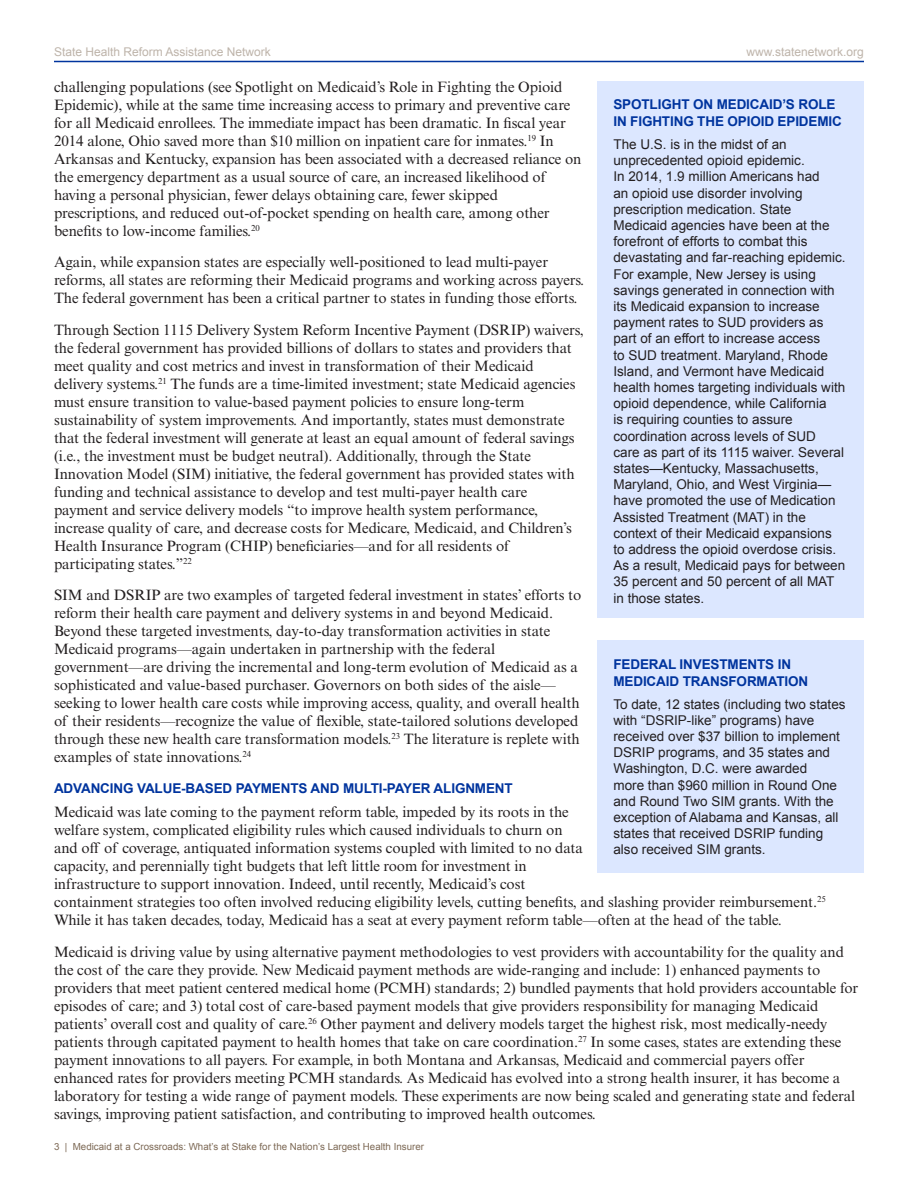
<style>
.page{position:relative;width:918px;height:1188px;background:#fff}
.page>*{position:absolute;margin:0;border:0;box-sizing:border-box;transform-origin:0 0}
.Body_Copy{font:15px/18px "Times New Roman MT Std";letter-spacing:-.005em;color:#231f20}
.t1{font:13.5px/16.2px "Arial";color:#231f20}
.Subhead_Style_1{font:700 13.5px/16.8px "Arial";letter-spacing:-.01em;color:#00349e}
.t2{font:12px "Arial";color:#beb4aa}
.t3{font:9.75px "Arial";color:#7d6955}
</style>
<div class="page">
<hr style="left:54px;top:61px;width:810px;height:1px;background:#00349e">
<div style="left:598px;top:81px;width:266px;height:537px;background:#dce7ff"></div>
<div style="left:598px;top:641px;width:266px;height:232px;background:#dce7ff"></div>
<p class="t2" style="left:54px;top:44px;width:218px">State Health Reform Assistance Network</p>
<p class="t2" style="left:747px;top:44px;width:119px">www.statenetwork.org</p>
<p class="Body_Copy" style="left:54px;top:78px;width:529px">challenging populations (see Spotlight on Medicaid’s Role in Fighting the Opioid Epidemic), while at the same time increasing access to primary and preventive care for all Medicaid enrollees. The immediate impact has been dramatic. In fiscal year 2014 alone, Ohio saved more than $10 million on inpatient care for inmates.<sup>19</sup> In Arkansas and Kentucky, expansion has been associated with a decreased reliance on the emergency department as a usual source of care, an increased likelihood of having a personal physician, fewer delays obtaining care, fewer skipped prescriptions, and reduced out-of-pocket spending on health care, among other benefits to low-income families.<sup>20</sup></p>
<p class="Body_Copy" style="left:54px;top:253px;width:532px">Again, while expansion states are especially well-positioned to lead multi-payer reforms, all states are reforming their Medicaid programs and working across payers.<br>The federal government has been a critical partner to states in funding those efforts.</p>
<p class="Body_Copy" style="left:54px;top:321px;width:532px">Through Section 1115 Delivery System Reform Incentive Payment (DSRIP) waivers, the federal government has provided billions of dollars to states and providers that meet quality and cost metrics and invest in transformation of their Medicaid delivery systems.<sup>21</sup> The funds are a time-limited investment; state Medicaid agencies must ensure transition to value-based payment policies to ensure long-term sustainability of system improvements. And importantly, states must demonstrate that the federal investment will generate at least an equal amount of federal savings (i.e., the investment must be budget neutral). Additionally, through the State Innovation Model (SIM) initiative, the federal government has provided states with funding and technical assistance to develop and test multi-payer health care payment and service delivery models “to improve health system performance, increase quality of care, and decrease costs for Medicare, Medicaid, and Children’s Health Insurance Program (CHIP) beneficiaries—and for all residents of participating states.”<sup>22</sup></p>
<p class="Body_Copy" style="left:54px;top:586px;width:529px">SIM and DSRIP are two examples of targeted federal investment in states’ efforts to reform their health care payment and delivery systems in and beyond Medicaid.<br>Beyond these targeted investments, day-to-day transformation activities in state Medicaid programs—again undertaken in partnership with the federal government—are driving the incremental and long-term evolution of Medicaid as a sophisticated and value-based purchaser. Governors on both sides of the aisle— seeking to lower health care costs while improving access, quality, and overall health of their residents—recognize the value of flexible, state-tailored solutions developed through these new health care transformation models.<sup>23</sup> The literature is replete with examples of state innovations.<sup>24</sup></p>
<p class="Subhead_Style_1" style="left:54px;top:780px;width:460px">ADVANCING VALUE-BASED PAYMENTS AND MULTI-PAYER ALIGNMENT</p>
<p class="Body_Copy" style="left:54px;top:803px;width:773px">Medicaid was late coming to the payment reform table, impeded by its roots in the<br>welfare system, complicated eligibility rules which caused individuals to churn on<br>and off of coverage, antiquated information systems coupled with limited to no data<br>capacity, and perennially tight budgets that left little room for investment in<br>infrastructure to support innovation. Indeed, until recently, Medicaid’s cost<br>containment strategies too often involved reducing eligibility levels, cutting benefits, and slashing provider reimbursement.<sup>25<br></sup>While it has taken decades, today, Medicaid has a seat at every payment reform table—often at the head of the table.</p>
<p class="Body_Copy" style="left:54px;top:943px;width:806px">Medicaid is driving value by using alternative payment methodologies to vest providers with accountability for the quality and the cost of the care they provide. New Medicaid payment methods are wide-ranging and include: 1) enhanced payments to providers that meet patient centered medical home (PCMH) standards; 2) bundled payments that hold providers accountable for episodes of care; and 3) total cost of care-based payment models that give providers responsibility for managing Medicaid patients’ overall cost and quality of care.<sup>26</sup> Other payment and delivery models target the highest risk, most medically-needy patients through capitated payment to health homes that take on care coordination.<sup>27</sup> In some cases, states are extending these payment innovations to all payers. For example, in both Montana and Arkansas, Medicaid and commercial payers offer enhanced rates for providers meeting PCMH standards. As Medicaid has evolved into a strong health insurer, it has become a laboratory for testing a wide range of payment models. These experiments are now being scaled and generating state and federal savings, improving patient satisfaction, and contributing to improved health outcomes.</p>
<p class="Subhead_Style_1" style="left:613px;top:97px;width:230px">SPOTLIGHT ON MEDICAID’S ROLE<br>IN FIGHTING THE OPIOID EPIDEMIC</p>
<p class="t1" style="left:613px;top:136px;width:234px">The U.S. is in the midst of an unprecedented opioid epidemic.<br>In 2014, 1.9 million Americans had<br>an opioid use disorder involving prescription medication. State Medicaid agencies have been at the forefront of efforts to combat this devastating and far-reaching epidemic.<br>For example, New Jersey is using savings generated in connection with its Medicaid expansion to increase payment rates to SUD providers as part of an effort to increase access<br>to SUD treatment. Maryland, Rhode Island, and Vermont have Medicaid health homes targeting individuals with opioid dependence, while California<br>is requiring counties to assure coordination across levels of SUD care as part of its 1115 waiver. Several states—Kentucky, Massachusetts, Maryland, Ohio, and West Virginia— have promoted the use of Medication Assisted Treatment (MAT) in the context of their Medicaid expansions to address the opioid overdose crisis.<br>As a result, Medicaid pays for between 35 percent and 50 percent of all MAT in those states.</p>
<p class="Subhead_Style_1" style="left:613px;top:656px;width:196px">FEDERAL INVESTMENTS IN<br>MEDICAID TRANSFORMATION</p>
<p class="t1" style="left:613px;top:696px;width:234px">To date, 12 states (including two states with “DSRIP-like” programs) have received over $37 billion to implement DSRIP programs, and 35 states and Washington, D.C. were awarded<br>more than $960 million in Round One and Round Two SIM grants. With the exception of Alabama and Kansas, all states that received DSRIP funding also received SIM grants.</p>
<p class="t3" style="left:54px;top:1140px;width:372px">3 | Medicaid at a Crossroads: What’s at Stake for the Nation’s Largest Health Insurer</p>
</div>
